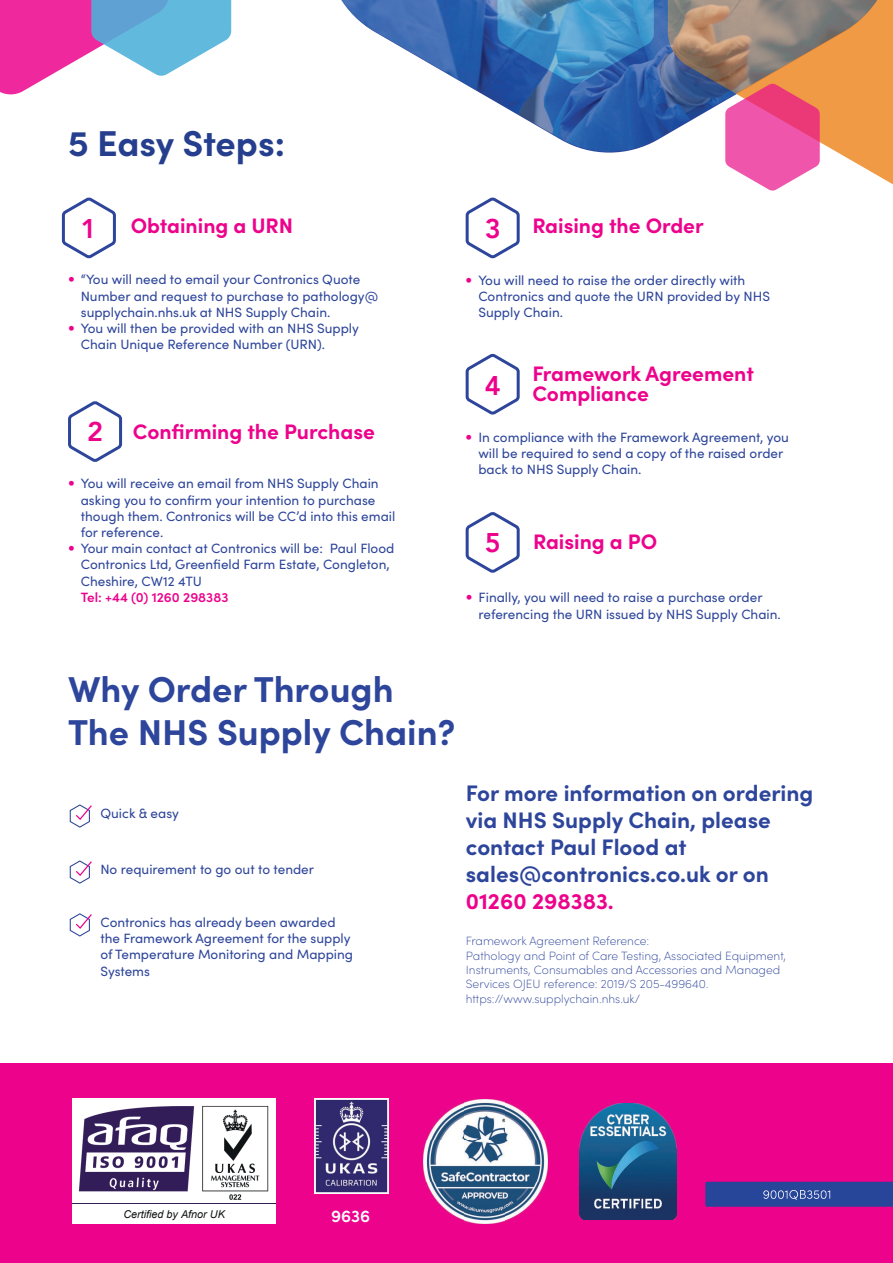
<style>
.page{position:relative;width:893px;height:1263px;background:#fff}
.page>*{position:absolute;margin:0;border:0;box-sizing:border-box;transform-origin:0 0}
.t1{font:700 36px "Sofia Pro";color:#2d459b}
.t2{font:700 36px "Sofia Pro";letter-spacing:-.01em;color:#253f8e}
.t3{font:800 27px "Avenir";color:#ed028c}
.t4{font:700 22.5px/27px "Sofia Pro";color:#2d459b}
.t5{font:700 21px/19.5px "Sofia Pro";color:#ed028c}
.t6{font:600 17.1px "Sofia Pro";color:#fff}
.t7{font:13.5px/16.2px "Sofia Pro";color:#2d459b}
.t8{font:600 13.5px "Sofia Pro";color:#ed028c}
.t9{font:200 12px/14.4px "Sofia Pro";color:#2d459b}
.t10{font:italic 10.8px "Arial";color:#101314}
.s1{font-family:"Avenir";font-weight:500;color:#ed028c}
.s2{color:#ed028c}
</style>
<div class="page">
<svg style="left:61px;top:197px;width:55px;height:62px"></svg>
<svg style="left:465px;top:197px;width:55px;height:62px"></svg>
<svg style="left:465px;top:354px;width:55px;height:61px"></svg>
<svg style="left:465px;top:512px;width:55px;height:61px"></svg>
<svg style="left:68px;top:401px;width:55px;height:61px"></svg>
<svg style="left:725px;top:0;width:168px;height:191px"></svg>
<svg style="left:0;top:0;width:231px;height:95px"></svg>
<img style="left:341px;top:0;width:537px;height:153px">
<svg style="left:70px;top:804px;width:22px;height:24px"></svg>
<svg style="left:70px;top:860px;width:22px;height:24px"></svg>
<svg style="left:70px;top:913px;width:22px;height:23px"></svg>
<div style="left:0;top:1064px;width:893px;height:199px;background:#ed028c"></div>
<img style="left:423px;top:1099px;width:124px;height:124px">
<div style="left:72px;top:1098px;width:203px;height:126px;background:#fff"></div>
<img style="left:78px;top:1105px;width:191px;height:95px">
<hr style="left:72px;top:1203px;width:203px;height:1px;background:#341e59">
<img style="left:315px;top:1099px;width:73px;height:94px">
<img style="left:579px;top:1103px;width:97px;height:116px">
<svg style="left:705px;top:1182px;width:188px;height:25px;background:#304a9c"></svg>
<p class="t2" style="left:68px;top:115px;width:218px">5 Easy Steps:</p>
<p class="t5" style="left:532px;top:215px;width:173px">Raising the Order</p>
<p class="t7" style="left:478px;top:271px;width:293px;text-indent:-13px"><span class="s1">•</span> You will need to raise the order directly with<br>Contronics and quote the URN provided by NHS<br>Supply Chain.</p>
<p class="t5" style="left:131px;top:215px;width:164px">Obtaining a URN</p>
<p class="t7" style="left:81px;top:271px;width:299px;text-indent:-13px"><span class="s1">•</span> “You will need to email your Contronics Quote<br>Number and request to purchase to pathology@ supplychain.nhs.uk at NHS Supply Chain.</p>
<p class="t7" style="left:81px;top:319px;width:280px;text-indent:-13px"><span class="s1">•</span> You will then be provided with an NHS Supply<br>Chain Unique Reference Number (URN).</p>
<p class="t3" style="left:81px;top:208px;width:17px">1</p>
<p class="t3" style="left:485px;top:208px;width:17px">3</p>
<p class="t3" style="left:87px;top:410px;width:17px">2</p>
<p class="t5" style="left:133px;top:420px;width:244px">Confirming the Purchase</p>
<p class="t7" style="left:81px;top:475px;width:316px;text-indent:-13px"><span class="s1">•</span> You will receive an email from NHS Supply Chain asking you to confirm your intention to purchase though them. Contronics will be CC’d into this email for reference.</p>
<p class="t7" style="left:81px;top:540px;width:315px;text-indent:-13px"><span class="s1">•</span> Your main contact at Contronics will be: Paul Flood<br>Contronics Ltd, Greenfield Farm Estate, Congleton,<br>Cheshire, CW12 4TU</p>
<p class="t8" style="left:81px;top:587px;width:149px">Tel: +44 (0) 1260 298383</p>
<p class="t5" style="left:532px;top:363px;width:223px">Framework Agreement<br>Compliance</p>
<p class="t7" style="left:478px;top:428px;width:312px;text-indent:-13px"><span class="s1">•</span> In compliance with the Framework Agreement, you will be required to send a copy of the raised order back to NHS Supply Chain.</p>
<p class="t3" style="left:485px;top:365px;width:17px">4</p>
<p class="t3" style="left:485px;top:522px;width:17px">5</p>
<p class="t5" style="left:533px;top:531px;width:126px">Raising a PO</p>
<p class="t7" style="left:479px;top:589px;width:304px;text-indent:-13px"><span class="s1">•</span> Finally, you will need to raise a purchase order referencing the URN issued by NHS Supply Chain.</p>
<p class="t1" style="left:68px;top:661px;width:327px">Why Order Through</p>
<p class="t1" style="left:68px;top:704px;width:389px">The NHS Supply Chain?</p>
<p class="t7" style="left:100px;top:805px;width:80px">Quick &amp; easy</p>
<p class="t7" style="left:100px;top:861px;width:215px">No requirement to go out to tender</p>
<p class="t7" style="left:100px;top:913px;width:254px">Contronics has already been awarded the Framework Agreement for the supply of Temperature Monitoring and Mapping<br>Systems</p>
<p class="t4" style="left:466px;top:778px;width:349px">For more information on ordering via NHS Supply Chain, please contact Paul Flood at</p>
<p class="t4" style="left:466px;top:859px;width:304px">sales@contronics.co.uk or on<br><span class="s2">01260 298383.</span></p>
<p class="t9" style="left:466px;top:933px;width:185px">Framework Agreement Reference:</p>
<p class="t9" style="left:466px;top:947px;width:322px">Pathology and Point of Care Testing, Associated Equipment,<br>Instruments, Consumables and Accessories and Managed<br>Services OJEU reference: 2019/S 205-499640.</p>
<p class="t9" style="left:466px;top:991px;width:176px">https://www.supplychain.nhs.uk/</p>
<p class="t10" style="left:123px;top:1207px;width:103px">Certified by Afnor UK</p>
<p class="t6" style="left:331px;top:1203px;width:41px">9636</p>
</div>
